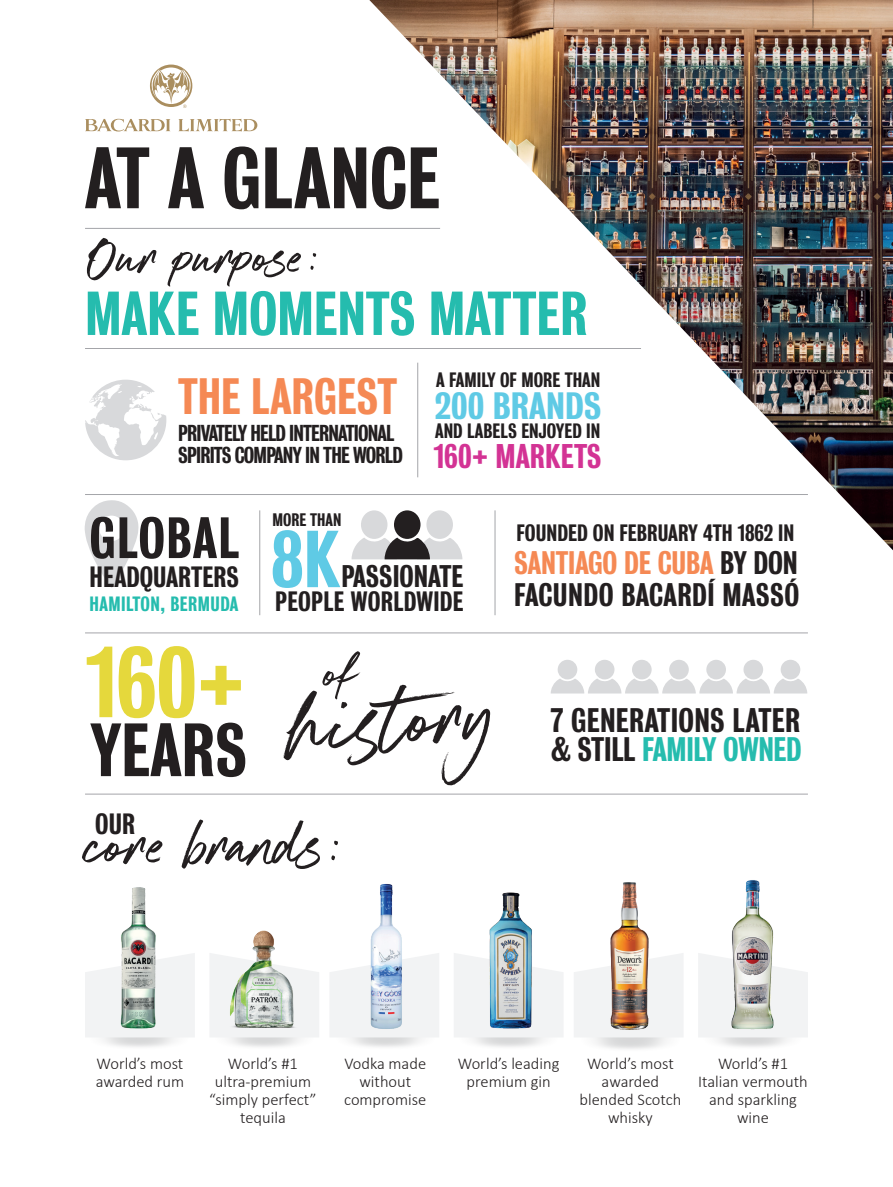
<style>
.page{position:relative;width:893px;height:1187px;background:#fff}
.page>*{position:absolute;margin:0;border:0;box-sizing:border-box;transform-origin:0 0}
.t1{font:102px "South Coast";color:#231f20}
.t2{font:500 91.5px "Bureau Grot Cond";color:#e5d83c}
.t3{font:500 79.05px "Bureau Grot Cond";color:#231f20}
.t4{font:75.45px "South Coast";color:#231f20}
.t5{font:500 73.35px "Bureau Grot Cond";color:#5fcae5}
.t6{font:500 68.55px "Bureau Grot Cond";color:#231f20}
.t7{font:64.65px "South Coast";color:#231f20}
.t8{font:58.65px "South Coast";color:#231f20}
.t9{font:500 56.4px "Bureau Grot Cond";color:#25bcae}
.t10{font:500 52.95px "Bureau Grot Cond";letter-spacing:.025em;color:#231f20}
.t11{font:500 46.5px "Bureau Grot Cond";color:#f58954}
.t12{font:500 34.65px "Bureau Grot Cond";color:#5fcae5;scale:1.09 1}
.t13{font:500 31.2px "Bureau Grot Cond";color:#d33394}
.t14{font:500 31.05px/29.1px "Bureau Grot Cond";letter-spacing:-.01em;color:#231f20}
.t15{font:500 29.7px/32.5px "Bureau Grot Cond";letter-spacing:-.005em;color:#231f20}
.t16{font:500 28.5px "Bureau Grot Cond";color:#231f20}
.t17{font:500 26.7px "Bureau Grot Cond";color:#231f20}
.t18{font:500 25.5px "Bureau Grot Cond";letter-spacing:.01em;color:#231f20}
.t19{font:500 21.6px "Bureau Grot Cond";color:#231f20}
.t20{font:500 21px/22.5px "Bureau Grot Cond";letter-spacing:-.04em;color:#231f20}
.t21{font:500 18.9px "Bureau Grot Cond";color:#231f20}
.t22{font:500 18.9px "Bureau Grot Cond";letter-spacing:.025em;color:#25bcae}
.t23{font:300 16.5px/18px "Calibri";color:#231f20;text-align:center}
.t24{font:500 16.5px "Bureau Grot Cond";color:#231f20}
.s1{color:#f58954}
.s2{color:#25bcae}
</style>
<div class="page">
<svg style="left:85px;top:500px;width:54px;height:88px"></svg>
<hr style="left:85px;top:494px;width:723px;height:1px;background:#a4a5a9">
<hr style="left:85px;top:632px;width:723px;height:1px;background:#a4a5a9">
<div style="left:557px;top:659px;width:20px;height:20px;background:#d8d9db;border-radius:50%"></div>
<div style="left:595px;top:659px;width:19px;height:20px;background:#d8d9db;border-radius:50%"></div>
<div style="left:632px;top:659px;width:20px;height:20px;background:#d8d9db;border-radius:50%"></div>
<div style="left:669px;top:659px;width:20px;height:20px;background:#d8d9db;border-radius:50%"></div>
<div style="left:706px;top:659px;width:20px;height:20px;background:#d8d9db;border-radius:50%"></div>
<div style="left:743px;top:659px;width:20px;height:20px;background:#d8d9db;border-radius:50%"></div>
<svg style="left:551px;top:678px;width:256px;height:15px"></svg>
<div style="left:780px;top:659px;width:20px;height:20px;background:#d8d9db;border-radius:50%"></div>
<hr style="left:85px;top:793px;width:723px;height:1px;background:#a4a5a9">
<svg style="left:85px;top:953px;width:110px;height:84px"></svg>
<img style="left:116px;top:887px;width:45px;height:144px">
<hr style="left:259px;top:510px;width:1px;height:105px;background:#a4a5a9">
<div style="left:361px;top:510px;width:27px;height:29px;background:#d8d9db;border-radius:50%"></div>
<hr style="left:495px;top:510px;width:1px;height:105px;background:#a4a5a9">
<svg style="left:85px;top:379px;width:81px;height:81px"></svg>
<hr style="left:85px;top:348px;width:556px;height:1px;background:#a4a5a9">
<hr style="left:85px;top:228px;width:355px;height:1px;background:#a4a5a9">
<svg style="left:85px;top:119px;width:85px;height:12px"></svg>
<svg style="left:178px;top:119px;width:79px;height:12px"></svg>
<svg style="left:150px;top:65px;width:42px;height:43px"></svg>
<svg style="left:351px;top:537px;width:111px;height:22px"></svg>
<img style="left:369px;top:0;width:524px;height:550px">
<svg style="left:209px;top:953px;width:110px;height:84px"></svg>
<svg style="left:329px;top:953px;width:110px;height:84px"></svg>
<svg style="left:574px;top:953px;width:110px;height:84px"></svg>
<svg style="left:454px;top:953px;width:110px;height:84px"></svg>
<svg style="left:698px;top:953px;width:110px;height:84px"></svg>
<img style="left:601px;top:882px;width:57px;height:147px">
<img style="left:224px;top:930px;width:78px;height:97px">
<img style="left:726px;top:880px;width:54px;height:149px">
<img style="left:357px;top:884px;width:54px;height:150px">
<img style="left:481px;top:892px;width:55px;height:154px">
<h3 class="t3" style="left:85px;top:132px;width:357px">AT A GLANCE</h3>
<h3 class="t7" style="left:85px;top:223px;width:240px">Our purpose:</h3>
<h3 class="t9" style="left:85px;top:281px;width:504px">MAKE MOMENTS MATTER</h3>
<h3 class="t11" style="left:178px;top:369px;width:221px">THE LARGEST</h3>
<p class="t20" style="left:178px;top:422px;width:226px">PRIVATELY HELD INTERNATIONAL<br>SPIRITS COMPANY IN THE WORLD</p>
<p class="t21" style="left:436px;top:369px;width:166px">A FAMILY OF MORE THAN</p>
<h3 class="t12" style="left:435px;top:385px;width:155px">200 BRANDS</h3>
<h3 class="t13" style="left:434px;top:438px;width:169px">160+ MARKETS</h3>
<p class="t21" style="left:435px;top:419px;width:167px">AND LABELS ENJOYED IN</p>
<h3 class="t10" style="left:90px;top:507px;width:151px">GLOBAL</h3>
<h3 class="t17" style="left:90px;top:561px;width:151px">HEADQUARTERS</h3>
<p class="t22" style="left:90px;top:592px;width:150px">HAMILTON, BERMUDA</p>
<h2 class="t2" style="left:86px;top:629px;width:161px">160+</h2>
<h3 class="t6" style="left:90px;top:710px;width:158px">YEARS</h3>
<p class="t24" style="left:273px;top:510px;width:70px">MORE THAN</p>
<h3 class="t5" style="left:271px;top:516px;width:71px">8K</h3>
<h3 class="t16" style="left:341px;top:560px;width:124px">PASSIONATE</h3>
<h3 class="t18" style="left:275px;top:586px;width:190px">PEOPLE WORLDWIDE</h3>
<h3 class="t8" style="left:326px;top:642px;width:34px">of</h3>
<h1 class="t1" style="left:285px;top:674px;width:210px;rotate:-4deg">his tory</h1>
<h3 class="t17" style="left:95px;top:808px;width:41px">OUR</h3>
<h3 class="t4" style="left:86px;top:805px;width:262px">core brands:</h3>
<h3 class="t19" style="left:517px;top:520px;width:279px">FOUNDED ON FEBRUARY 4TH 1862 IN</h3>
<h3 class="t15" style="left:514px;top:547px;width:287px"><span class="s1">SANTIAGO DE CUBA</span> BY DON<br>FACUNDO BACARDÍ MASSÓ</h3>
<h3 class="t14" style="left:551px;top:706px;width:252px">7 GENERATIONS LATER &amp; STILL <span class="s2">FAMILY OWNED</span></h3>
<p class="t23" style="left:580px;top:1054px;width:103px">World’s most awarded blended Scotch whisky</p>
<p class="t23" style="left:344px;top:1054px;width:84px">Vodka made without compromise</p>
<p class="t23" style="left:458px;top:1054px;width:103px">World’s leading premium gin</p>
<p class="t23" style="left:96px;top:1054px;width:90px;text-align:left">World’s most awarded rum</p>
<p class="t23" style="left:209px;top:1054px;width:109px">World’s #1 ultra-premium “simply perfect” tequila</p>
<p class="t23" style="left:698px;top:1054px;width:111px">World’s #1<br>Italian vermouth and sparkling wine</p>
</div>
